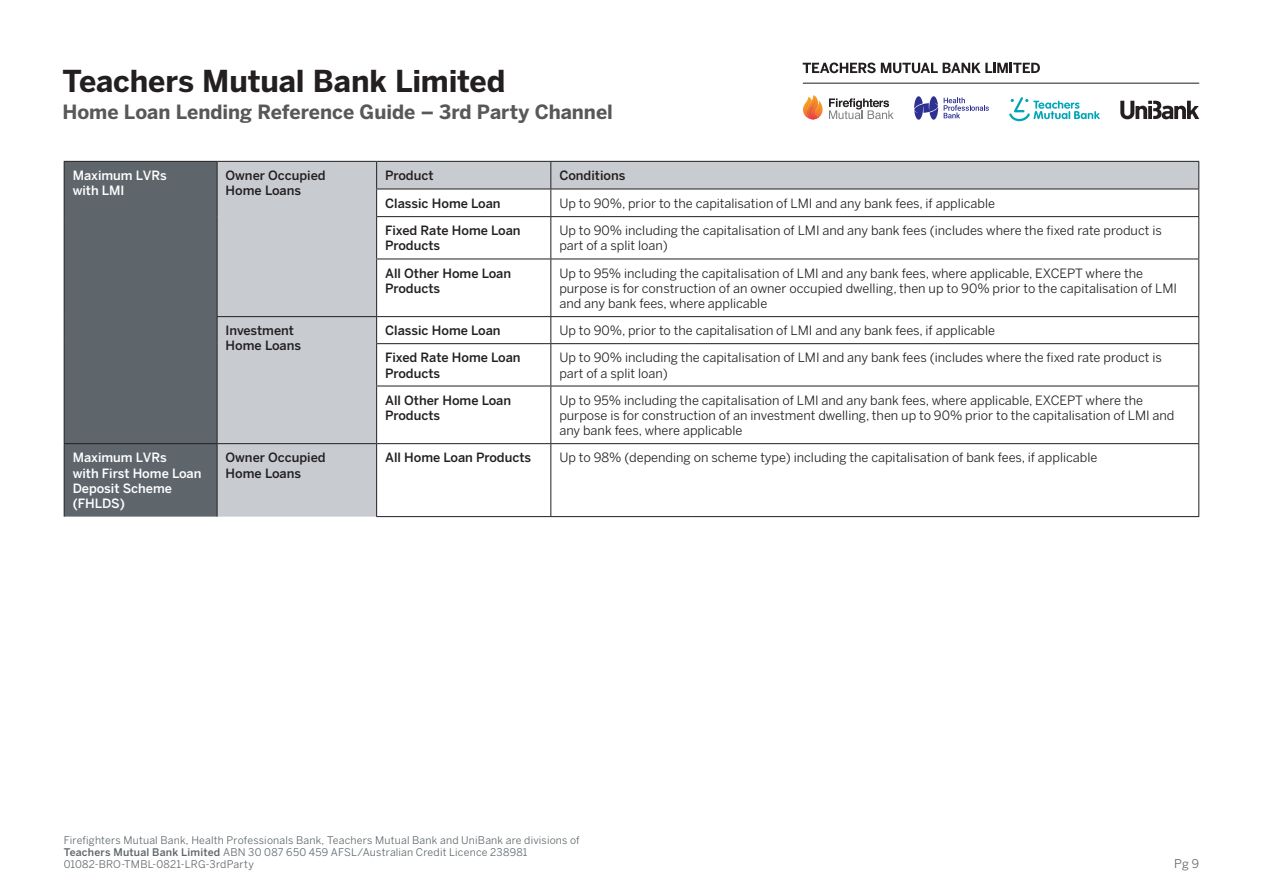
<style>
.page{position:relative;width:1263px;height:893px;background:#fff}
.page>*{position:absolute;margin:0;border:0;box-sizing:border-box;transform-origin:0 0}
.t1{font:700 30px "Benton Sans";letter-spacing:-.005em;color:#231f20}
.t2{font:700 19.5px "Benton Sans";color:#57585a}
.t3{font:12.75px/15.3px "Benton Sans";color:#231f20}
.t4{font:500 12.75px/15.3px "Benton Sans";color:#231f20}
.t5{font:500 12.75px/15.3px "Benton Sans";color:#fff}
.t6{font:12px "Benton Sans";color:#5e666c}
.t7{font:10.5px/12px "Benton Sans";letter-spacing:.02em;color:#5e666c}
.s1{font-weight:500}
</style>
<div class="page">
<svg style="left:803px;top:63px;width:237px;height:10px"></svg>
<hr style="left:803px;top:83px;width:396px;height:1px;background:#201d1e">
<svg style="left:829px;top:98px;width:64px;height:21px"></svg>
<svg style="left:803px;top:95px;width:20px;height:25px"></svg>
<svg style="left:1009px;top:97px;width:91px;height:24px"></svg>
<svg style="left:1120px;top:101px;width:79px;height:18px"></svg>
<svg style="left:914px;top:96px;width:24px;height:24px"></svg>
<svg style="left:944px;top:97px;width:45px;height:21px"></svg>
<div style="left:65px;top:162px;width:152px;height:355px;background:#5e666c"></div>
<svg style="left:218px;top:162px;width:980px;height:355px"></svg>
<hr style="left:64px;top:161px;width:153px;height:1px;background:#231f20">
<hr style="left:551px;top:161px;width:140px;height:1px;background:#231f20">
<hr style="left:691px;top:161px;width:508px;height:1px;background:#231f20">
<svg style="left:64px;top:162px;width:1px;height:55px"></svg>
<svg style="left:217px;top:162px;width:1px;height:55px"></svg>
<hr style="left:551px;top:189px;width:140px;height:1px;background:#231f20">
<hr style="left:691px;top:189px;width:508px;height:1px;background:#231f20">
<hr style="left:64px;top:217px;width:1px;height:42px;background:#231f20">
<hr style="left:217px;top:217px;width:1px;height:42px;background:#231f20">
<hr style="left:551px;top:216px;width:140px;height:1px;background:#231f20">
<hr style="left:691px;top:216px;width:508px;height:1px;background:#231f20">
<hr style="left:64px;top:259px;width:1px;height:58px;background:#231f20">
<hr style="left:217px;top:259px;width:1px;height:57px;background:#231f20">
<hr style="left:551px;top:259px;width:140px;height:1px;background:#231f20">
<hr style="left:691px;top:259px;width:508px;height:1px;background:#231f20">
<svg style="left:64px;top:317px;width:1px;height:27px"></svg>
<svg style="left:217px;top:317px;width:1px;height:27px"></svg>
<hr style="left:64px;top:344px;width:1px;height:42px;background:#231f20">
<hr style="left:217px;top:344px;width:1px;height:42px;background:#231f20">
<hr style="left:64px;top:386px;width:1px;height:57px;background:#231f20">
<hr style="left:217px;top:386px;width:1px;height:57px;background:#231f20">
<hr style="left:64px;top:444px;width:1px;height:73px;background:#231f20">
<hr style="left:217px;top:444px;width:1px;height:73px;background:#231f20">
<hr style="left:376px;top:516px;width:175px;height:1px;background:#231f20">
<hr style="left:551px;top:516px;width:140px;height:1px;background:#231f20">
<hr style="left:691px;top:516px;width:508px;height:1px;background:#231f20">
<svg style="left:376px;top:162px;width:1px;height:54px"></svg>
<svg style="left:550px;top:162px;width:1px;height:54px"></svg>
<hr style="left:376px;top:217px;width:1px;height:42px;background:#231f20">
<hr style="left:550px;top:217px;width:1px;height:42px;background:#231f20">
<hr style="left:376px;top:259px;width:1px;height:57px;background:#231f20">
<hr style="left:550px;top:259px;width:1px;height:57px;background:#231f20">
<svg style="left:376px;top:317px;width:1px;height:26px"></svg>
<svg style="left:550px;top:317px;width:1px;height:26px"></svg>
<hr style="left:376px;top:344px;width:1px;height:42px;background:#231f20">
<hr style="left:550px;top:344px;width:1px;height:42px;background:#231f20">
<hr style="left:376px;top:386px;width:1px;height:57px;background:#231f20">
<hr style="left:550px;top:386px;width:1px;height:57px;background:#231f20">
<hr style="left:376px;top:444px;width:1px;height:72px;background:#231f20">
<hr style="left:550px;top:444px;width:1px;height:72px;background:#231f20">
<hr style="left:217px;top:161px;width:160px;height:1px;background:#231f20">
<hr style="left:377px;top:161px;width:174px;height:1px;background:#231f20">
<hr style="left:376px;top:189px;width:175px;height:1px;background:#231f20">
<hr style="left:376px;top:216px;width:175px;height:1px;background:#231f20">
<hr style="left:376px;top:259px;width:175px;height:1px;background:#231f20">
<hr style="left:377px;top:316px;width:174px;height:1px;background:#231f20">
<hr style="left:551px;top:316px;width:140px;height:1px;background:#231f20">
<hr style="left:691px;top:316px;width:508px;height:1px;background:#231f20">
<hr style="left:376px;top:343px;width:175px;height:1px;background:#231f20">
<hr style="left:551px;top:343px;width:140px;height:1px;background:#231f20">
<hr style="left:691px;top:343px;width:508px;height:1px;background:#231f20">
<hr style="left:376px;top:386px;width:175px;height:1px;background:#231f20">
<hr style="left:551px;top:386px;width:140px;height:1px;background:#231f20">
<hr style="left:691px;top:386px;width:508px;height:1px;background:#231f20">
<hr style="left:377px;top:443px;width:174px;height:1px;background:#231f20">
<hr style="left:551px;top:443px;width:140px;height:1px;background:#231f20">
<hr style="left:691px;top:443px;width:508px;height:1px;background:#231f20">
<hr style="left:217px;top:316px;width:160px;height:1px;background:#231f20">
<hr style="left:217px;top:443px;width:160px;height:1px;background:#231f20">
<hr style="left:64px;top:443px;width:153px;height:1px;background:#231f20">
<svg style="left:1198px;top:162px;width:1px;height:54px"></svg>
<hr style="left:1198px;top:217px;width:1px;height:42px;background:#231f20">
<hr style="left:1198px;top:259px;width:1px;height:57px;background:#231f20">
<svg style="left:1198px;top:317px;width:1px;height:26px"></svg>
<hr style="left:1198px;top:344px;width:1px;height:42px;background:#231f20">
<hr style="left:1198px;top:386px;width:1px;height:57px;background:#231f20">
<hr style="left:1198px;top:444px;width:1px;height:72px;background:#231f20">
<h1 class="t1" style="left:62px;top:62px;width:445px">Teachers Mutual Bank Limited</h1>
<h2 class="t2" style="left:62px;top:100px;width:552px">Home Loan Lending Reference Guide – 3rd Party Channel</h2>
<p class="t5" style="left:73px;top:167px;width:96px">Maximum LVRs with LMI</p>
<p class="t4" style="left:226px;top:167px;width:102px">Owner Occupied<br>Home Loans</p>
<p class="t4" style="left:385px;top:168px;width:50px">Product</p>
<p class="t4" style="left:559px;top:168px;width:68px">Conditions</p>
<p class="t4" style="left:385px;top:195px;width:117px">Classic Home Loan</p>
<p class="t3" style="left:559px;top:195px;width:437px">Up to 90%, prior to the capitalisation of LMI and any bank fees, if applicable</p>
<p class="t4" style="left:385px;top:223px;width:137px">Fixed Rate Home Loan<br>Products</p>
<p class="t3" style="left:559px;top:223px;width:604px">Up to 90% including the capitalisation of LMI and any bank fees (includes where the fixed rate product is part of a split loan)</p>
<p class="t4" style="left:385px;top:265px;width:128px">All Other Home Loan<br>Products</p>
<p class="t3" style="left:559px;top:265px;width:619px">Up to 95% including the capitalisation of LMI and any bank fees, where applicable, EXCEPT where the purpose is for construction of an owner occupied dwelling, then up to 90% prior to the capitalisation of LMI and any bank fees, where applicable</p>
<p class="t4" style="left:226px;top:323px;width:77px">Investment<br>Home Loans</p>
<p class="t4" style="left:385px;top:323px;width:117px">Classic Home Loan</p>
<p class="t3" style="left:559px;top:323px;width:437px">Up to 90%, prior to the capitalisation of LMI and any bank fees, if applicable</p>
<p class="t4" style="left:385px;top:350px;width:137px">Fixed Rate Home Loan<br>Products</p>
<p class="t3" style="left:559px;top:350px;width:604px">Up to 90% including the capitalisation of LMI and any bank fees (includes where the fixed rate product is part of a split loan)</p>
<p class="t4" style="left:385px;top:392px;width:128px">All Other Home Loan<br>Products</p>
<p class="t3" style="left:559px;top:392px;width:617px">Up to 95% including the capitalisation of LMI and any bank fees, where applicable, EXCEPT where the purpose is for construction of an investment dwelling, then up to 90% prior to the capitalisation of LMI and any bank fees, where applicable</p>
<p class="t5" style="left:73px;top:450px;width:130px">Maximum LVRs<br>with First Home Loan<br>Deposit Scheme (FHLDS)</p>
<p class="t4" style="left:226px;top:450px;width:102px">Owner Occupied<br>Home Loans</p>
<p class="t4" style="left:385px;top:450px;width:147px">All Home Loan Products</p>
<p class="t3" style="left:559px;top:450px;width:539px">Up to 98% (depending on scheme type) including the capitalisation of bank fees, if applicable</p>
<p class="t7" style="left:64px;top:834px;width:517px">Firefighters Mutual Bank, Health Professionals Bank, Teachers Mutual Bank and UniBank are divisions of<br><span class="s1">Teachers Mutual Bank Limited</span> ABN 30 087 650 459 AFSL/Australian Credit Licence 238981<br>01082-BRO-TMBL-0821-LRG-3rdParty</p>
<p class="t6" style="left:1174px;top:856px;width:26px">Pg 9</p>
</div>
